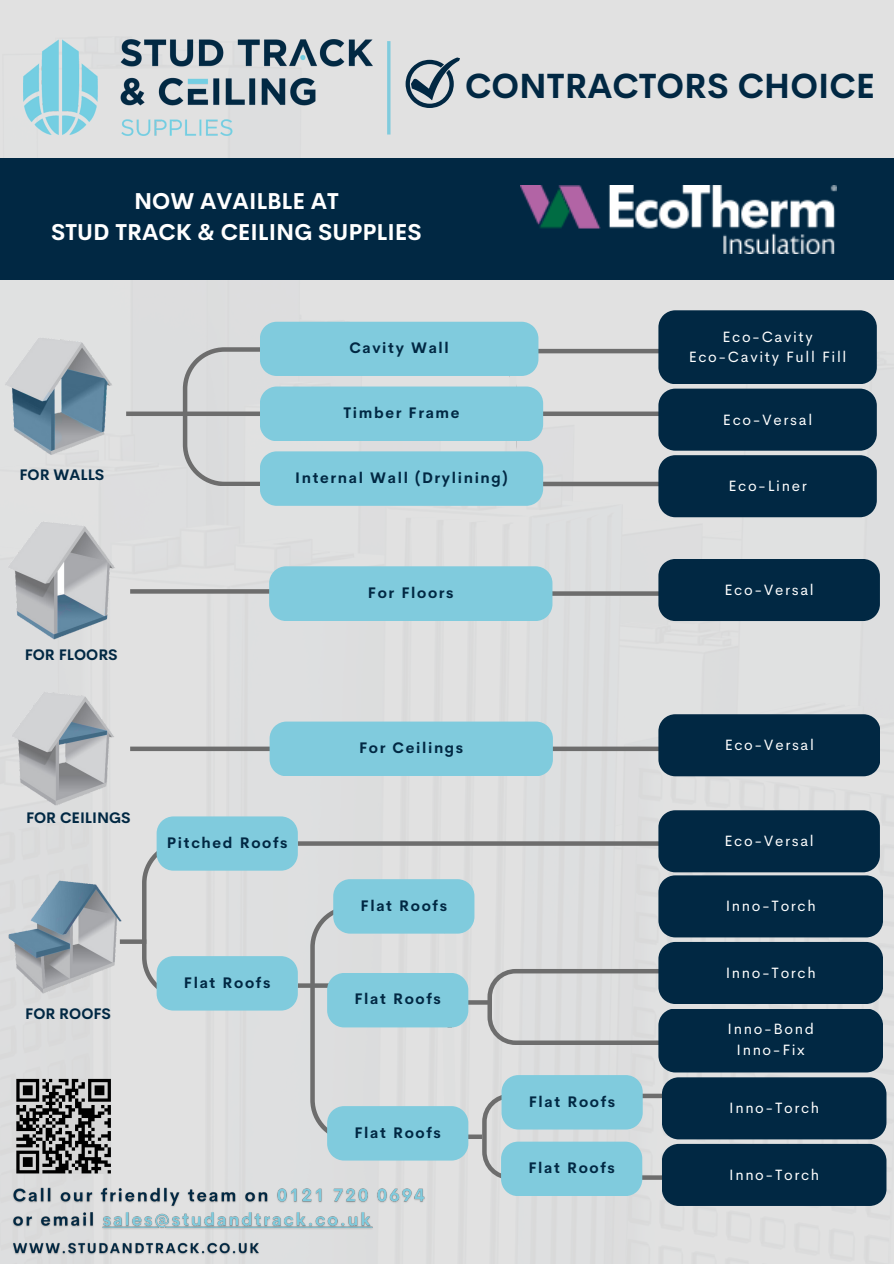
<style>
.page{position:relative;width:894px;height:1264px;background:#fff}
.page>*{position:absolute;margin:0;border:0;box-sizing:border-box;transform-origin:0 0}
.t1{font:700 34.35px "Cerebri Sans";color:#012843}
.t2{font:700 22.5px/31.5px "Cerebri Sans";color:#fff;text-align:center}
.t3{font:15px "Cerebri Sans";letter-spacing:.11em;color:#fff}
.t4{font:700 15px "Cerebri Sans";letter-spacing:.11em;color:#012843}
.t5{font:700 15px "Cerebri Sans";color:#012843}
</style>
<div class="page">
<div style="left:0;top:0;width:893px;height:1263px;background:#e0e1e1"></div>
<hr style="left:387px;top:41px;width:3px;height:93px;background:#80cbdd">
<img style="left:24px;top:39px;width:348px;height:97px">
<svg style="left:405px;top:57px;width:54px;height:51px"></svg>
<div style="left:0;top:158px;width:893px;height:121px;background:#012843"></div>
<img style="left:520px;top:185px;width:316px;height:68px">
<img style="left:5px;top:338px;width:107px;height:117px">
<div style="left:260px;top:322px;width:278px;height:54px;background:#80cbdd"></div>
<div style="left:126px;top:411px;width:286px;height:5px;background:#6d6d6d"></div>
<div style="left:260px;top:386px;width:283px;height:55px;background:#80cbdd"></div>
<div style="left:260px;top:451px;width:283px;height:55px;background:#80cbdd"></div>
<svg style="left:658px;top:310px;width:218px;height:207px"></svg>
<div style="left:534px;top:591px;width:156px;height:5px;background:#6d6d6d"></div>
<img style="left:8px;top:522px;width:127px;height:118px">
<svg style="left:130px;top:589px;width:139px;height:4px"></svg>
<div style="left:269px;top:566px;width:283px;height:55px;background:#80cbdd"></div>
<div style="left:658px;top:559px;width:221px;height:62px;background:#012843"></div>
<div style="left:534px;top:746px;width:156px;height:5px;background:#6d6d6d"></div>
<img style="left:12px;top:692px;width:102px;height:114px">
<div style="left:130px;top:746px;width:286px;height:5px;background:#6d6d6d"></div>
<div style="left:269px;top:721px;width:283px;height:55px;background:#80cbdd"></div>
<div style="left:658px;top:714px;width:222px;height:62px;background:#012843"></div>
<svg style="left:298px;top:983px;width:12px;height:4px"></svg>
<svg style="left:298px;top:841px;width:184px;height:4px"></svg>
<svg style="left:130px;top:939px;width:12px;height:4px"></svg>
<svg style="left:142px;top:816px;width:156px;height:194px"></svg>
<svg style="left:482px;top:810px;width:404px;height:395px"></svg>
<svg style="left:474px;top:1134px;width:8px;height:4px"></svg>
<svg style="left:474px;top:1000px;width:16px;height:4px"></svg>
<svg style="left:310px;top:879px;width:164px;height:281px"></svg>
<svg style="left:16px;top:1078px;width:95px;height:95px"></svg>
<img style="left:8px;top:880px;width:122px;height:114px">
<img style="left:12px;top:1187px;width:413px;height:68px">
<p class="t1" style="left:465px;top:63px;width:411px">CONTRACTORS CHOICE</p>
<p class="t2" style="left:51px;top:185px;width:372px">NOW AVAILBLE AT<br>STUD TRACK &amp; CEILING SUPPLIES</p>
<p class="t4" style="left:349px;top:338px;width:101px">Cavity Wall</p>
<h5 class="t3" style="left:722px;top:327px;width:92px">Eco-Cavity</h5>
<p class="t3" style="left:688px;top:347px;width:159px">Eco-Cavity Full Fill</p>
<h5 class="t5" style="left:20px;top:465px;width:86px">FOR WALLS</h5>
<p class="t5" style="left:25px;top:644px;width:95px">FOR FLOORS</p>
<p class="t5" style="left:26px;top:808px;width:106px">FOR CEILINGS</p>
<h5 class="t5" style="left:25px;top:1003px;width:87px">FOR ROOFS</h5>
<p class="t4" style="left:343px;top:403px;width:118px">Timber Frame</p>
<p class="t4" style="left:295px;top:468px;width:214px">Internal Wall (Drylining)</p>
<h5 class="t3" style="left:722px;top:409px;width:91px">Eco-Versal</h5>
<p class="t3" style="left:728px;top:476px;width:80px">Eco-Liner</p>
<p class="t4" style="left:368px;top:583px;width:87px">For Floors</p>
<h4 class="t3" style="left:724px;top:580px;width:91px">Eco-Versal</h4>
<h4 class="t4" style="left:167px;top:833px;width:122px">Pitched Roofs</h4>
<p class="t4" style="left:184px;top:972px;width:88px">Flat Roofs</p>
<p class="t4" style="left:359px;top:738px;width:106px">For Ceilings</p>
<h5 class="t3" style="left:724px;top:735px;width:91px">Eco-Versal</h5>
<h4 class="t4" style="left:360px;top:895px;width:88px">Flat Roofs</h4>
<h5 class="t4" style="left:354px;top:989px;width:88px">Flat Roofs</h5>
<h5 class="t4" style="left:354px;top:1122px;width:88px">Flat Roofs</h5>
<p class="t4" style="left:528px;top:1091px;width:88px">Flat Roofs</p>
<h5 class="t4" style="left:528px;top:1158px;width:88px">Flat Roofs</h5>
<h4 class="t3" style="left:724px;top:831px;width:91px">Eco-Versal</h4>
<p class="t3" style="left:725px;top:896px;width:91px">Inno-Torch</p>
<h5 class="t3" style="left:725px;top:962px;width:91px">Inno-Torch</h5>
<p class="t3" style="left:727px;top:1019px;width:88px">Inno-Bond</p>
<h5 class="t3" style="left:736px;top:1039px;width:70px">Inno-Fix</h5>
<p class="t3" style="left:729px;top:1098px;width:91px">Inno-Torch</p>
<p class="t3" style="left:729px;top:1164px;width:91px">Inno-Torch</p>
</div>
